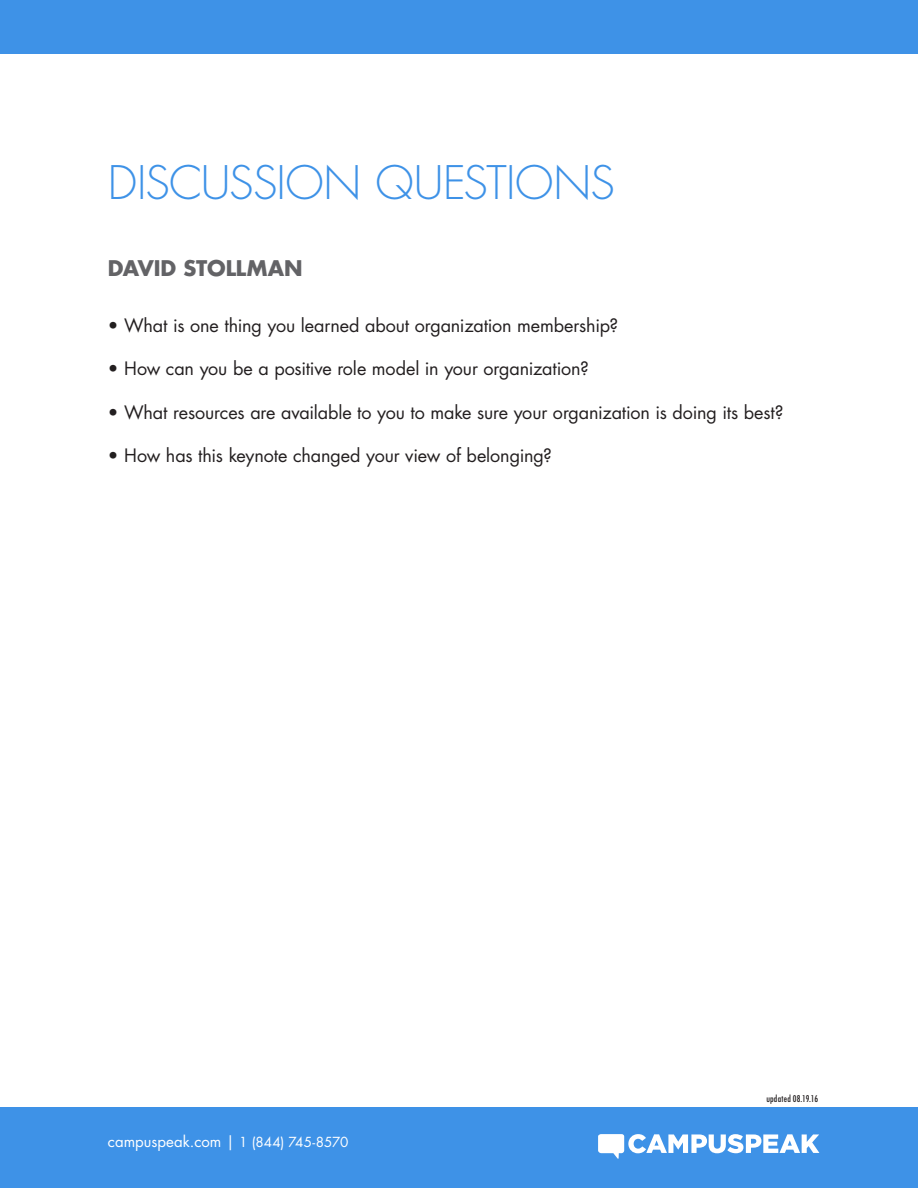
<style>
.page{position:relative;width:918px;height:1188px;background:#fff}
.page>*{position:absolute;margin:0;border:0;box-sizing:border-box;transform-origin:0 0}
.t1{font:300 45px "Futura Std";letter-spacing:-.015em;color:#3e92e7}
.t2{font:700 21px "Futura Std";letter-spacing:-.005em;color:#636366}
.t3{font:18px "Futura Std";letter-spacing:-.01em;color:#231f20}
.t4{font:15px "Futura Std";color:#fff}
.t5{font:500 condensed 9px "Futura";letter-spacing:.025em;color:#231f20}
.s1{font-size:13.5px}
</style>
<div class="page">
<div style="left:0;top:1108px;width:918px;height:80px;background:#3e92e7"></div>
<div style="left:0;top:0;width:918px;height:54px;background:#3e92e7"></div>
<svg style="left:598px;top:1134px;width:221px;height:25px"></svg>
<p class="t1" style="left:108px;top:155px;width:508px">DISCUSSION QUESTIONS</p>
<p class="t2" style="left:108px;top:254px;width:196px">DAVID STOLLMAN</p>
<p class="t3" style="left:108px;top:314px;width:512px">• What is one thing you learned about organization membership?</p>
<p class="t3" style="left:108px;top:357px;width:482px">• How can you be a positive role model in your organization?</p>
<p class="t3" style="left:108px;top:400px;width:677px">• What resources are available to you to make sure your organization is doing its best?</p>
<p class="t3" style="left:108px;top:444px;width:446px">• How has this keynote changed your view of belonging?</p>
<p class="t4" style="left:108px;top:1132px;width:242px">campuspeak.com | <span class="s1">1 (844) 745-8570</span></p>
<p class="t5" style="left:766px;top:1093px;width:53px">updated 08.19.16</p>
</div>
